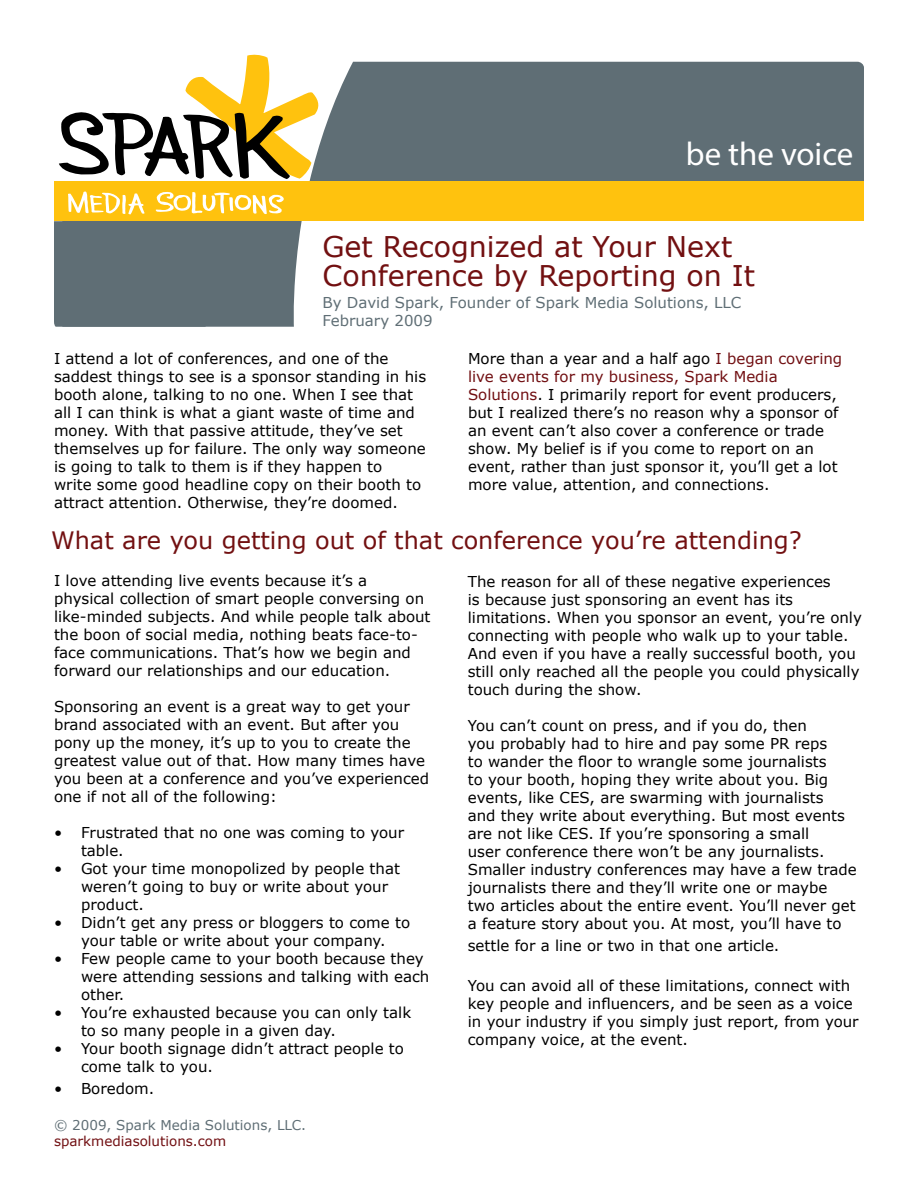
<style>
.page{position:relative;width:918px;height:1188px;background:#fff}
.page>*{position:absolute;margin:0;border:0;box-sizing:border-box;transform-origin:0 0}
.t1{font:33px "Myriad Pro";color:#fff}
.t2{font:28.5px/28.5px "Verdana";color:#721011}
.t3{font:24px "Verdana";color:#721011}
.t4{font:15px/18px "Verdana";color:#000}
.t5{font:15px/18px "Verdana";color:#5f6e75}
.t6{font:13.5px "Verdana";color:#5f6e75}
.t7{font:13.5px "Verdana";color:#710f12}
.s1{color:#710f12}
</style>
<div class="page">
<div style="left:369px;top:62px;width:495px;height:119px;background:#5f6e75"></div>
<div style="left:54px;top:181px;width:810px;height:40px;background:#ffc20e"></div>
<svg style="left:54px;top:54px;width:315px;height:273px"></svg>
<h1 class="t1" style="left:686px;top:133px;width:169px">be the voice</h1>
<h2 class="t2" style="left:322px;top:232px;width:434px">Get Recognized at Your Next<br>Conference by Reporting on It</h2>
<p class="t5" style="left:322px;top:294px;width:420px">By David Spark, Founder of Spark Media Solutions, LLC<br>February 2009</p>
<p class="t4" style="left:54px;top:350px;width:374px">I attend a lot of conferences, and one of the saddest things to see is a sponsor standing in his booth alone, talking to no one. When I see that all I can think is what a giant waste of time and money. With that passive attitude, they’ve set themselves up for failure. The only way someone is going to talk to them is if they happen to<br>write some good headline copy on their booth to attract attention. Otherwise, they’re doomed.</p>
<p class="t4" style="left:468px;top:350px;width:376px">More than a year and a half ago <span class="s1">I began covering live events for my business, Spark Media Solutions</span>. I primarily report for event producers, but I realized there’s no reason why a sponsor of an event can’t also cover a conference or trade show. My belief is if you come to report on an event, rather than just sponsor it, you’ll get a lot more value, attention, and connections.</p>
<h3 class="t3" style="left:51px;top:524px;width:752px">What are you getting out of that conference you’re attending?</h3>
<p class="t4" style="left:54px;top:572px;width:378px">I love attending live events because it’s a physical collection of smart people conversing on like-minded subjects. And while people talk about the boon of social media, nothing beats face-to&shy;face communications. That’s how we begin and forward our relationships and our education.</p>
<p class="t4" style="left:54px;top:698px;width:377px">Sponsoring an event is a great way to get your brand associated with an event. But after you pony up the money, it’s up to you to create the greatest value out of that. How many times have you been at a conference and you’ve experienced one if not all of the following:</p>
<p class="t4" style="left:81px;top:824px;width:325px;text-indent:-27px">• Frustrated that no one was coming to your table.</p>
<p class="t4" style="left:81px;top:860px;width:320px;text-indent:-27px">• Got your time monopolized by people that weren’t going to buy or write about your product.</p>
<p class="t4" style="left:54px;top:914px;width:358px;text-align:center">• Didn’t get any press or bloggers to come to your table or write about your company.</p>
<p class="t4" style="left:81px;top:950px;width:350px;text-indent:-27px">• Few people came to your booth because they were attending sessions and talking with each other.</p>
<p class="t4" style="left:81px;top:1004px;width:332px;text-indent:-27px">• You’re exhausted because you can only talk to so many people in a given day.</p>
<p class="t4" style="left:81px;top:1040px;width:324px;text-indent:-27px">• Your booth signage didn’t attract people to come talk to you.</p>
<p class="t4" style="left:54px;top:1079px;width:102px">• Boredom.</p>
<p class="t6" style="left:54px;top:1116px;width:254px">© 2009, Spark Media Solutions, LLC.</p>
<p class="t7" style="left:54px;top:1132px;width:174px">sparkmediasolutions.com</p>
<p class="t4" style="left:468px;top:573px;width:396px">The reason for all of these negative experiences<br>is because just sponsoring an event has its limitations. When you sponsor an event, you’re only connecting with people who walk up to your table.<br>And even if you have a really successful booth, you still only reached all the people you could physically touch during the show.</p>
<p class="t4" style="left:468px;top:717px;width:391px">You can’t count on press, and if you do, then<br>you probably had to hire and pay some PR reps<br>to wander the floor to wrangle some journalists<br>to your booth, hoping they write about you. Big events, like CES, are swarming with journalists<br>and they write about everything. But most events are not like CES. If you’re sponsoring a small<br>user conference there won’t be any journalists.<br>Smaller industry conferences may have a few trade journalists there and they’ll write one or maybe two articles about the entire event. You’ll never get a feature story about you. At most, you’ll have to</p>
<p class="t4" style="left:468px;top:936px;width:313px">settle for a line or two in that one article.</p>
<p class="t4" style="left:468px;top:976px;width:392px">You can avoid all of these limitations, connect with key people and influencers, and be seen as a voice in your industry if you simply just report, from your company voice, at the event.</p>
</div>
